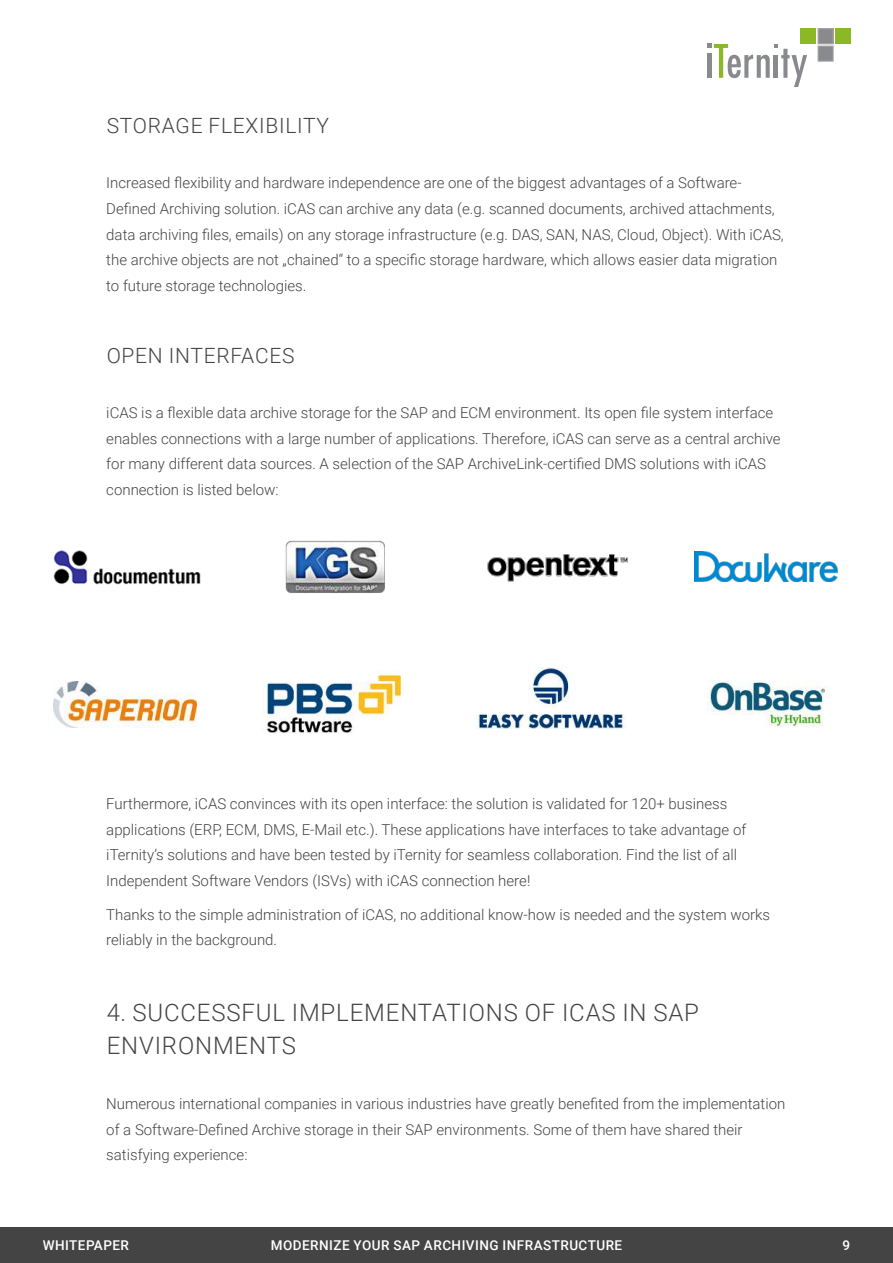
<style>
.page{position:relative;width:893px;height:1263px;background:#fff}
.page>*{position:absolute;margin:0;border:0;box-sizing:border-box;transform-origin:0 0}
.t1{font:300 24px/33px "Roboto";letter-spacing:.035em;color:#444}
.t2{font:300 21px "Roboto";letter-spacing:.035em;color:#444}
.t3{font:300 15px/25.5px "Roboto";color:#444}
.t4{font:500 13.5px "Roboto";letter-spacing:.035em;color:#fff}
</style>
<div class="page">
<div style="left:0;top:1228px;width:893px;height:35px;background:#444"></div>
<svg style="left:708px;top:44px;width:99px;height:43px"></svg>
<div style="left:818px;top:29px;width:15px;height:15px;background:#898a8d"></div>
<div style="left:818px;top:29px;width:15px;height:15px;border:1px solid #acabab"></div>
<div style="left:801px;top:29px;width:15px;height:15px;background:#8ab925"></div>
<div style="left:835px;top:29px;width:15px;height:15px;background:#8ab925"></div>
<div style="left:818px;top:46px;width:15px;height:15px;background:#898a8d;border:1px solid #acabab"></div>
<img style="left:53px;top:550px;width:148px;height:35px">
<img style="left:54px;top:681px;width:143px;height:46px">
<img style="left:487px;top:554px;width:141px;height:28px">
<img style="left:285px;top:540px;width:100px;height:53px">
<img style="left:263px;top:670px;width:139px;height:63px">
<img style="left:476px;top:668px;width:149px;height:61px">
<img style="left:695px;top:552px;width:143px;height:30px">
<img style="left:707px;top:680px;width:118px;height:47px">
<h2 class="t2" style="left:107px;top:111px;width:224px">STORAGE FLEXIBILITY</h2>
<p class="t3" style="left:106px;top:170px;width:679px">Increased flexibility and hardware independence are one of the biggest advantages of a Software-Defined Archiving solution. iCAS can archive any data (e.g. scanned documents, archived attachments, data archiving files, emails) on any storage infrastructure (e.g. DAS, SAN, NAS, Cloud, Object). With iCAS, the archive objects are not „chained“ to a specific storage hardware, which allows easier data migration to future storage technologies.</p>
<h2 class="t2" style="left:107px;top:341px;width:189px">OPEN INTERFACES</h2>
<p class="t3" style="left:106px;top:400px;width:676px">iCAS is a flexible data archive storage for the SAP and ECM environment. Its open file system interface enables connections with a large number of applications. Therefore, iCAS can serve as a central archive for many different data sources. A selection of the SAP ArchiveLink-certified DMS solutions with iCAS connection is listed below:</p>
<p class="t3" style="left:106px;top:791px;width:642px">Furthermore, iCAS convinces with its open interface: the solution is validated for 120+ business applications (ERP, ECM, DMS, E-Mail etc.). These applications have interfaces to take advantage of iTernity’s solutions and have been tested by iTernity for seamless collaboration. Find the list of all Independent Software Vendors (ISVs) with iCAS connection here!</p>
<p class="t3" style="left:106px;top:901px;width:665px">Thanks to the simple administration of iCAS, no additional know-how is needed and the system works reliably in the background.</p>
<h1 class="t1" style="left:107px;top:995px;width:594px">4. SUCCESSFUL IMPLEMENTATIONS OF ICAS IN SAP<br>ENVIRONMENTS</h1>
<p class="t3" style="left:106px;top:1090px;width:681px">Numerous international companies in various industries have greatly benefited from the implementation of a Software-Defined Archive storage in their SAP environments. Some of them have shared their satisfying experience:</p>
<p class="t4" style="left:43px;top:1235px;width:88px">WHITEPAPER</p>
<p class="t4" style="left:271px;top:1235px;width:353px">MODERNIZE YOUR SAP ARCHIVING INFRASTRUCTURE</p>
<p class="t4" style="left:842px;top:1235px;width:9px">9</p>
</div>
